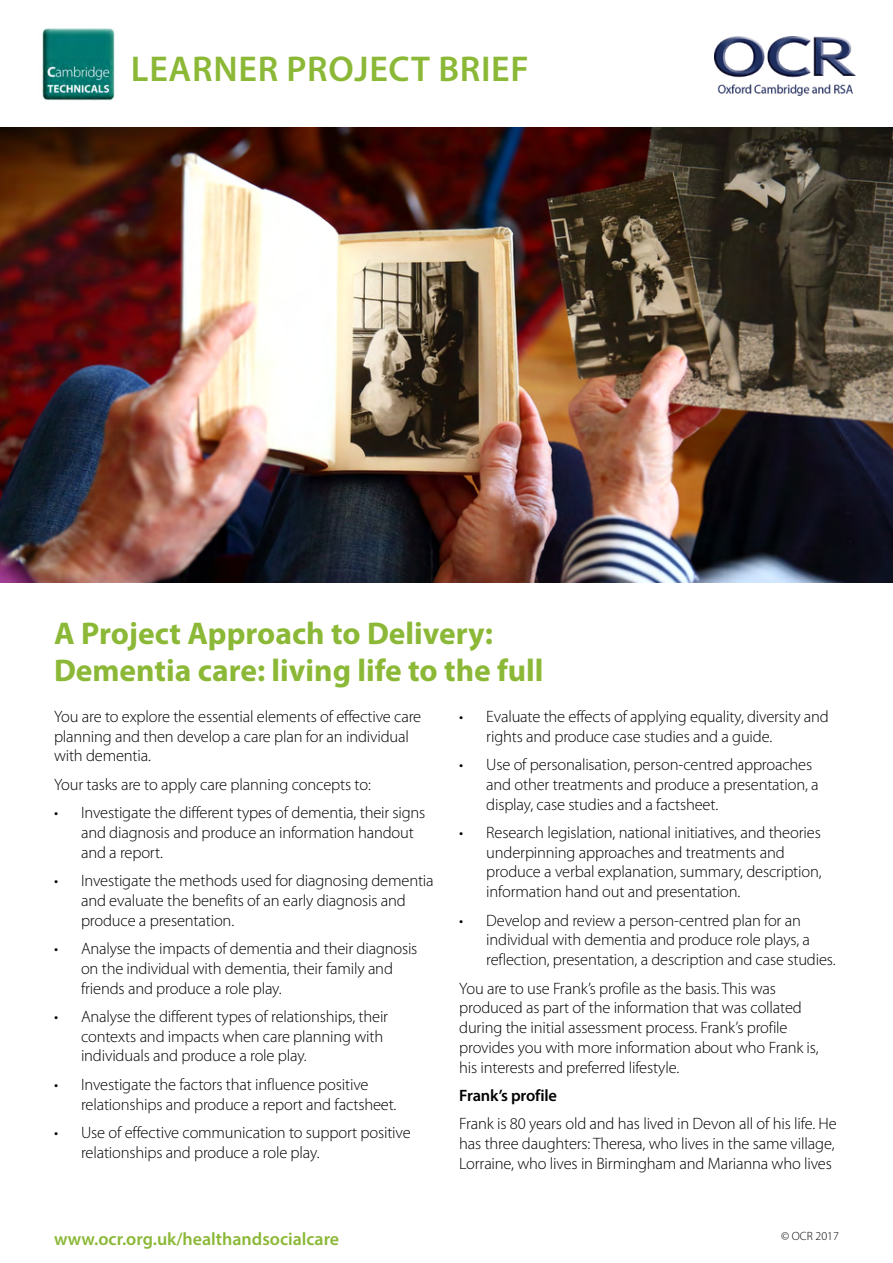
<style>
.page{position:relative;width:893px;height:1263px;background:#fff}
.page>*{position:absolute;margin:0;border:0;box-sizing:border-box;transform-origin:0 0}
.t1{font:600 36px "Myriad Pro";letter-spacing:.02em;color:#8bb836}
.t2{font:700 31.5px/36.3px "Myriad Pro";color:#8bb836}
.t3{font:600 18px "Myriad Pro";color:#8bb836}
.t4{font:300 16.5px/19.8px "Myriad Pro";letter-spacing:-.01em;color:#000}
.t5{font:600 16.5px "Myriad Pro";letter-spacing:-.01em;color:#000}
.body{font:300 12px "Myriad Pro";color:#000}
</style>
<div class="page">
<img style="left:714px;top:37px;width:142px;height:58px">
<img style="left:42px;top:28px;width:73px;height:73px">
<img style="left:0;top:128px;width:893px;height:455px">
<p class="t1" style="left:131px;top:46px;width:399px">LEARNER PROJECT BRIEF</p>
<p class="t2" style="left:54px;top:615px;width:491px">A Project Approach to Delivery:<br>Dementia care: living life to the full</p>
<p class="t4" style="left:54px;top:707px;width:369px">You are to explore the essential elements of effective care planning and then develop a care plan for an individual with dementia.</p>
<p class="t4" style="left:54px;top:775px;width:318px">Your tasks are to apply care planning concepts to:</p>
<p class="t4" style="left:81px;top:803px;width:346px;text-indent:-27px">• Investigate the different types of dementia, their signs and diagnosis and produce an information handout and a report.</p>
<p class="t4" style="left:81px;top:871px;width:354px;text-indent:-27px">• Investigate the methods used for diagnosing dementia and evaluate the benefits of an early diagnosis and produce a presentation.</p>
<p class="t4" style="left:81px;top:939px;width:338px;text-indent:-27px">• Analyse the impacts of dementia and their diagnosis on the individual with dementia, their family and friends and produce a role play.</p>
<p class="t4" style="left:81px;top:1007px;width:309px;text-indent:-27px">• Analyse the different types of relationships, their contexts and impacts when care planning with individuals and produce a role play.</p>
<p class="t4" style="left:81px;top:1074px;width:317px;text-indent:-27px">• Investigate the factors that influence positive relationships and produce a report and factsheet.</p>
<p class="t4" style="left:81px;top:1123px;width:331px;text-indent:-27px">• Use of effective communication to support positive relationships and produce a role play.</p>
<p class="t4" style="left:486px;top:707px;width:344px;text-indent:-27px">• Evaluate the effects of applying equality, diversity and rights and produce case studies and a guide.</p>
<p class="t4" style="left:486px;top:755px;width:334px;text-indent:-27px">• Use of personalisation, person-centred approaches and other treatments and produce a presentation, a display, case studies and a factsheet.</p>
<p class="t4" style="left:486px;top:823px;width:337px;text-indent:-27px">• Research legislation, national initiatives, and theories underpinning approaches and treatments and produce a verbal explanation, summary, description, information hand out and presentation.</p>
<p class="t4" style="left:486px;top:910px;width:351px;text-indent:-27px">• Develop and review a person-centred plan for an individual with dementia and produce role plays, a reflection, presentation, a description and case studies.</p>
<p class="t4" style="left:459px;top:978px;width:361px">You are to use Frank’s profile as the basis. This was produced as part of the information that was collated during the initial assessment process. Frank’s profile provides you with more information about who Frank is, his interests and preferred lifestyle.</p>
<p class="t5" style="left:459px;top:1085px;width:99px">Frank’s profile</p>
<p class="t4" style="left:459px;top:1114px;width:379px">Frank is 80 years old and has lived in Devon all of his life. He has three daughters: Theresa, who lives in the same village,<br>Lorraine, who lives in Birmingham and Marianna who lives</p>
<p class="t3" style="left:54px;top:1227px;width:287px">www.ocr.org.uk/healthandsocialcare</p>
<p class="body" style="left:781px;top:1229px;width:59px">© OCR 2017</p>
</div>
